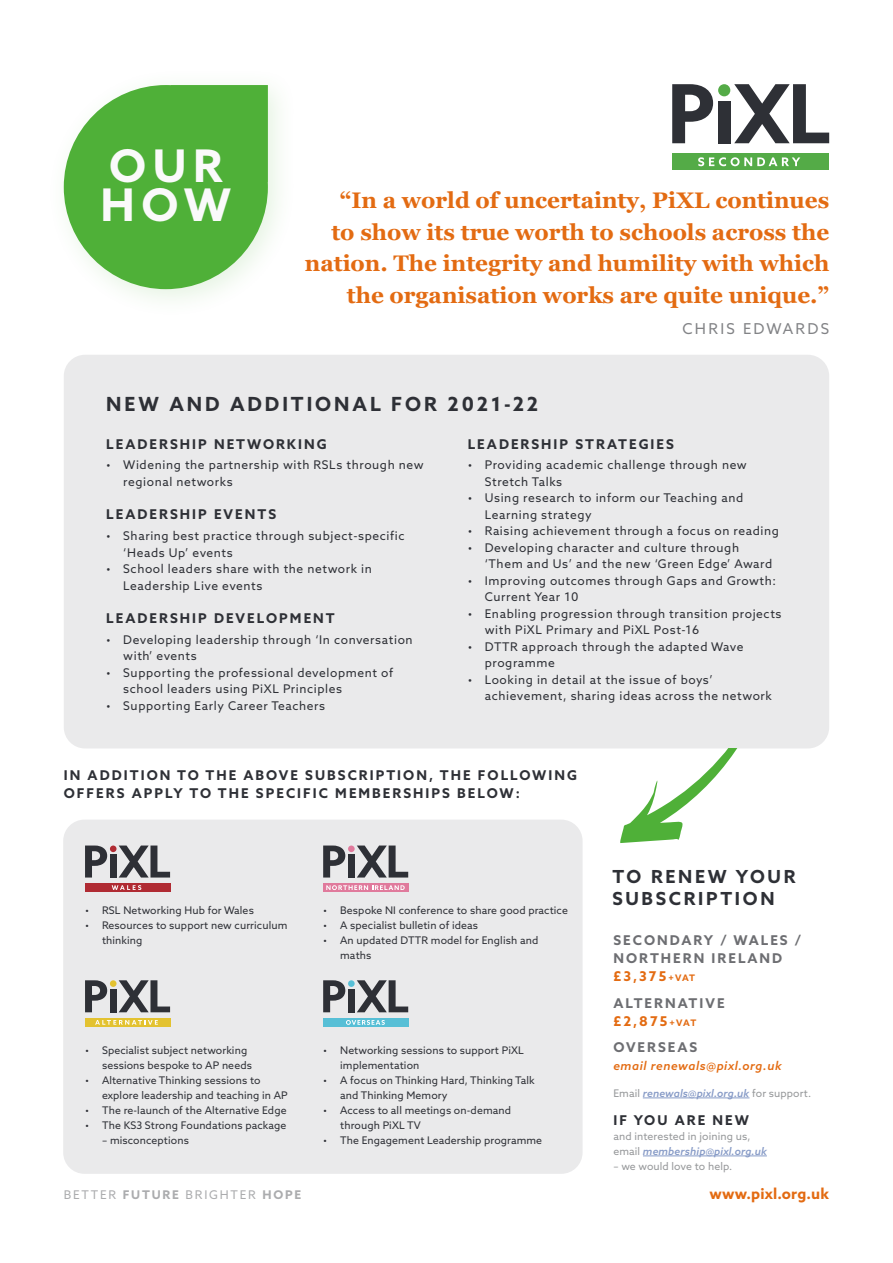
<style>
.page{position:relative;width:893px;height:1263px;background:#fff}
.page>*{position:absolute;margin:0;border:0;box-sizing:border-box;transform-origin:0 0}
.t1{font:700 45px/39px "Azo Sans";letter-spacing:.15em;color:#fafafa}
.t2{font:700 22.5px/31.5px "Georgia";color:#e36b12;text-align:right}
.t3{font:700 19.5px "Azo Sans";letter-spacing:.15em;color:#2e3036}
.t4{font:700 18px/21.6px "Azo Sans";letter-spacing:.15em;color:#2e3036}
.t5{font:700 15px "Azo Sans";letter-spacing:.01em;color:#e36b12}
.t6{font:15px "Azo Sans";letter-spacing:.15em;color:#828386}
.t7{font:700 13.5px/18px "Azo Sans";letter-spacing:.15em;color:#2e3036}
.t8{font:700 13.5px "Azo Sans";letter-spacing:.15em;color:#6d6e72}
.t9{font:700 13.5px "Azo Sans";letter-spacing:.15em;color:#e36b12}
.t10{font:12px/16.5px "Azo Sans";letter-spacing:.05em;color:#2e3036}
.t11{font:italic 500 12px "Azo Sans";letter-spacing:.05em;color:#e36b12}
.t12{font:12px "Azo Sans";letter-spacing:.15em;color:#abacae}
.t13{font:10.5px/15px "Azo Sans";letter-spacing:.01em;color:#2e3036}
.t14{font:italic 500 10.5px "Azo Sans";letter-spacing:.01em;color:#879bc7}
.t15{font:10.5px "Azo Sans";letter-spacing:.01em;color:#96989a}
.s1{font-size:9px}
.s2{font-weight:400;font-style:normal;color:#96989a}
.s3{font-weight:700}
</style>
<div class="page">
<div style="left:64px;top:355px;width:765px;height:393px;background:#eaeaeb;border-radius:21px"></div>
<div style="left:63px;top:820px;width:520px;height:354px;background:#eaeaeb;border-radius:21px"></div>
<div style="left:46px;top:67px;width:252px;height:252px;background:#4fb038;opacity:.15"></div>
<svg style="left:64px;top:85px;width:204px;height:204px;background:#6abc57"></svg>
<div style="left:672px;top:154px;width:157px;height:16px;background:#54ab47"></div>
<svg style="left:698px;top:157px;width:102px;height:9px"></svg>
<svg style="left:672px;top:84px;width:41px;height:59px"></svg>
<div style="left:718px;top:101px;width:12px;height:42px;background:#2e3036"></div>
<svg style="left:734px;top:84px;width:95px;height:59px"></svg>
<div style="left:718px;top:84px;width:12px;height:12px;background:#54ab47;border-radius:50%"></div>
<div style="left:85px;top:1018px;width:85px;height:9px;background:#e3c230"></div>
<svg style="left:95px;top:1020px;width:63px;height:5px"></svg>
<svg style="left:85px;top:980px;width:22px;height:32px"></svg>
<div style="left:110px;top:989px;width:7px;height:23px;background:#2e3036"></div>
<svg style="left:119px;top:980px;width:51px;height:32px"></svg>
<div style="left:110px;top:980px;width:7px;height:7px;background:#e3c230;border-radius:50%"></div>
<div style="left:323px;top:883px;width:85px;height:9px;background:#e07a9c"></div>
<svg style="left:326px;top:885px;width:79px;height:5px"></svg>
<svg style="left:323px;top:845px;width:22px;height:32px"></svg>
<div style="left:348px;top:854px;width:7px;height:23px;background:#2e3036"></div>
<svg style="left:357px;top:845px;width:51px;height:32px"></svg>
<div style="left:348px;top:845px;width:7px;height:7px;background:#e07a9c;border-radius:50%"></div>
<div style="left:323px;top:1018px;width:85px;height:9px;background:#57bfd6"></div>
<svg style="left:346px;top:1020px;width:39px;height:5px"></svg>
<svg style="left:323px;top:980px;width:22px;height:32px"></svg>
<div style="left:348px;top:989px;width:7px;height:23px;background:#2e3036"></div>
<svg style="left:357px;top:980px;width:51px;height:32px"></svg>
<div style="left:348px;top:980px;width:7px;height:7px;background:#57bfd6;border-radius:50%"></div>
<svg style="left:620px;top:748px;width:141px;height:95px"></svg>
<hr style="left:643px;top:1097px;width:106px;height:1px;background:#879bc7">
<hr style="left:643px;top:1155px;width:124px;height:1px;background:#879bc7">
<div style="left:85px;top:883px;width:85px;height:9px;background:#b02b33"></div>
<svg style="left:112px;top:885px;width:29px;height:5px"></svg>
<svg style="left:85px;top:845px;width:22px;height:32px"></svg>
<div style="left:110px;top:854px;width:7px;height:23px;background:#2e3036"></div>
<svg style="left:119px;top:845px;width:51px;height:32px"></svg>
<div style="left:110px;top:845px;width:7px;height:7px;background:#b02b33;border-radius:50%"></div>
<p class="t1" style="left:100px;top:145px;width:132px">OUR<br>HOW</p>
<p class="t2" style="left:305px;top:185px;width:526px">“In a world of uncertainty, PiXL continues<br>to show its true worth to schools across the nation. The integrity and humility with which the organisation works are quite unique.”</p>
<p class="t6" style="left:682px;top:319px;width:148px">CHRIS EDWARDS</p>
<p class="t3" style="left:106px;top:391px;width:433px">NEW AND ADDITIONAL FOR 2021-22</p>
<p class="t7" style="left:106px;top:435px;width:222px">LEADERSHIP NETWORKING</p>
<p class="t10" style="left:123px;top:457px;width:302px;text-indent:-17px">• Widening the partnership with RSLs through new regional networks</p>
<p class="t7" style="left:106px;top:505px;width:171px">LEADERSHIP EVENTS</p>
<p class="t10" style="left:123px;top:527px;width:283px;text-indent:-17px">• Sharing best practice through subject-specific ‘Heads Up’ events</p>
<p class="t10" style="left:123px;top:560px;width:250px;text-indent:-17px">• School leaders share with the network in<br>Leadership Live events</p>
<p class="t7" style="left:106px;top:609px;width:230px">LEADERSHIP DEVELOPMENT</p>
<p class="t10" style="left:123px;top:631px;width:291px;text-indent:-17px">• Developing leadership through ‘In conversation with’ events</p>
<p class="t10" style="left:123px;top:664px;width:271px;text-indent:-17px">• Supporting the professional development of school leaders using PiXL Principles</p>
<p class="t10" style="left:106px;top:697px;width:220px">• Supporting Early Career Teachers</p>
<p class="t7" style="left:468px;top:435px;width:208px">LEADERSHIP STRATEGIES</p>
<p class="t10" style="left:485px;top:457px;width:264px;text-indent:-17px">• Providing academic challenge through new<br>Stretch Talks</p>
<p class="t10" style="left:485px;top:490px;width:260px;text-indent:-17px">• Using research to inform our Teaching and<br>Learning strategy</p>
<p class="t10" style="left:468px;top:523px;width:313px">• Raising achievement through a focus on reading</p>
<p class="t10" style="left:485px;top:539px;width:289px;text-indent:-17px">• Developing character and culture through ‘Them and Us’ and the new ‘Green Edge’ Award</p>
<p class="t10" style="left:485px;top:572px;width:293px;text-indent:-17px">• Improving outcomes through Gaps and Growth:<br>Current Year 10</p>
<p class="t10" style="left:485px;top:605px;width:298px;text-indent:-17px">• Enabling progression through transition projects with PiXL Primary and PiXL Post-16</p>
<p class="t10" style="left:485px;top:638px;width:260px;text-indent:-17px">• DTTR approach through the adapted Wave programme</p>
<p class="t10" style="left:485px;top:671px;width:289px;text-indent:-17px">• Looking in detail at the issue of boys’ achievement, sharing ideas across the network</p>
<p class="t7" style="left:64px;top:766px;width:515px">IN ADDITION TO THE ABOVE SUBSCRIPTION, THE FOLLOWING<br>OFFERS APPLY TO THE SPECIFIC MEMBERSHIPS BELOW:</p>
<p class="t13" style="left:85px;top:903px;width:170px">• RSL Networking Hub for Wales</p>
<p class="t13" style="left:102px;top:918px;width:187px;text-indent:-17px">• Resources to support new curriculum thinking</p>
<p class="t13" style="left:102px;top:1043px;width:151px;text-indent:-17px">• Specialist subject networking sessions bespoke to AP needs</p>
<p class="t13" style="left:102px;top:1073px;width:187px;text-indent:-17px">• Alternative Thinking sessions to explore leadership and teaching in AP</p>
<p class="t13" style="left:85px;top:1103px;width:203px">• The re-launch of the Alternative Edge</p>
<p class="t13" style="left:85px;top:1118px;width:203px">• The KS3 Strong Foundations package</p>
<p class="t13" style="left:102px;top:1133px;width:88px">– misconceptions</p>
<p class="t13" style="left:323px;top:903px;width:246px">• Bespoke NI conference to share good practice</p>
<p class="t13" style="left:323px;top:918px;width:157px">• A specialist bulletin of ideas</p>
<p class="t13" style="left:340px;top:933px;width:200px;text-indent:-17px">• An updated DTTR model for English and maths</p>
<p class="t13" style="left:340px;top:1043px;width:185px;text-indent:-17px">• Networking sessions to support PiXL implementation</p>
<p class="t13" style="left:340px;top:1073px;width:196px;text-indent:-17px">• A focus on Thinking Hard, Thinking Talk and Thinking Memory</p>
<p class="t13" style="left:340px;top:1103px;width:172px;text-indent:-17px">• Access to all meetings on-demand through PiXL TV</p>
<p class="t13" style="left:323px;top:1133px;width:221px">• The Engagement Leadership programme</p>
<p class="t4" style="left:612px;top:865px;width:185px">TO RENEW YOUR<br>SUBSCRIPTION</p>
<p class="t8" style="left:613px;top:931px;width:189px">SECONDARY / WALES /</p>
<p class="t8" style="left:613px;top:949px;width:170px">NORTHERN IRELAND</p>
<p class="t9" style="left:613px;top:967px;width:83px">£3,375<span class="s1">+VAT</span></p>
<p class="t8" style="left:613px;top:994px;width:113px">ALTERNATIVE</p>
<p class="t9" style="left:613px;top:1012px;width:84px">£2,875<span class="s1">+VAT</span></p>
<p class="t8" style="left:613px;top:1038px;width:85px">OVERSEAS</p>
<p class="t11" style="left:613px;top:1058px;width:170px">email renewals@pixl.org.uk</p>
<p class="t14" style="left:613px;top:1086px;width:199px"><span class="s2">Email</span> renewals@pixl.org.uk <span class="s2">for support.</span></p>
<p class="t7" style="left:613px;top:1110px;width:137px">IF YOU ARE NEW</p>
<p class="t15" style="left:613px;top:1129px;width:139px">and interested in joining us,</p>
<p class="t14" style="left:613px;top:1144px;width:155px"><span class="s2">email</span> membership@pixl.org.uk</p>
<p class="t15" style="left:613px;top:1159px;width:120px">– we would love to help.</p>
<p class="t12" style="left:64px;top:1187px;width:239px">BETTER <span class="s3">FUTURE</span> BRIGHTER <span class="s3">HOPE</span></p>
<p class="t5" style="left:709px;top:1184px;width:121px">www.pixl.org.uk</p>
</div>
